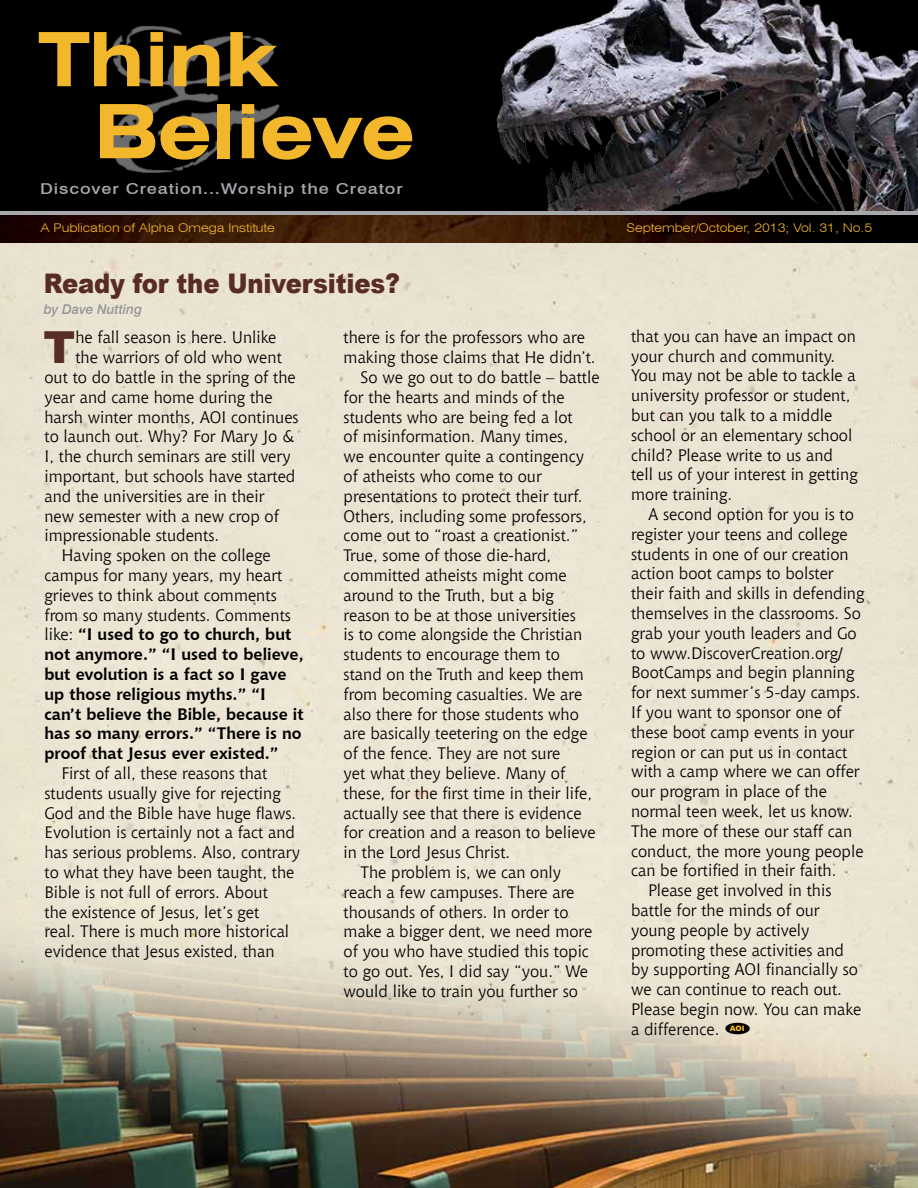
<style>
.page{position:relative;width:918px;height:1188px;background:#fff}
.page>*{position:absolute;margin:0;border:0;box-sizing:border-box;transform-origin:0 0}
.t1{font:700 expanded 75px/72px "Swiss 721 BT";color:#f3b72b}
.t2{font:900 44.1px "Arial";color:#582b24}
.t3{font:900 27px "Arial";letter-spacing:-.005em;color:#582b24;scale:.9 1}
.t4{font:16.5px/19.8px "Chianti BT";color:#000}
.t5{font:700 16.5px "Chianti BT";color:#000}
.t6{font:500 15px "Swiss 721 BT";letter-spacing:.05em;color:#a5a8ac;scale:1.2 1}
.t7{font:italic 500 13.5px "Swiss 721 BT";color:#939598}
.t8{font:300 expanded 12px "Swiss 721 BT";color:#f3b72b}
.s1{font-weight:400}
</style>
<div class="page">
<div style="left:0;top:243px;width:918px;height:506px;background:#ebe4d2"></div>
<img style="left:0;top:749px;width:918px;height:439px">
<div style="left:0;top:0;width:918px;height:219px;background:#000"></div>
<img style="left:496px;top:0;width:422px;height:211px">
<img style="left:0;top:214px;width:918px;height:29px">
<div style="left:726px;top:1024px;width:23px;height:10px;background:#000;border-radius:50%"></div>
<div style="left:725px;top:1023px;width:25px;height:11px;border:2px solid #000;border-radius:50%"></div>
<img style="left:109px;top:26px;width:171px;height:147px">
<hr style="left:0;top:211px;width:918px;height:3px;background:#a6a8ab">
<h1 class="t1" style="left:94px;top:23px;width:322px;text-indent:-55px">Think<br>Believe</h1>
<p class="t6" style="left:40px;top:179px;width:304px">Discover Creation...Worship the Creator</p>
<p class="t8" style="left:40px;top:221px;width:236px">A Publication of Alpha Omega Institute</p>
<p class="t8" style="left:626px;top:221px;width:247px">September/October, 2013; Vol. 31, No.5</p>
<h3 class="t3" style="left:44px;top:264px;width:397px">Ready for the Universities?</h3>
<p class="t7" style="left:44px;top:301px;width:100px">by Dave Nutting</p>
<p class="t4" style="left:344px;top:327px;width:243px">there is for the professors who are</p>
<p class="t4" style="left:344px;top:347px;width:254px">making those claims that He didn’t.</p>
<p class="t4" style="left:361px;top:367px;width:241px">So we go out to do battle – battle</p>
<p class="t4" style="left:344px;top:386px;width:222px">for the hearts and minds of the</p>
<p class="t4" style="left:344px;top:406px;width:231px">students who are being fed a lot</p>
<p class="t4" style="left:344px;top:426px;width:226px">of misinformation. Many times,</p>
<p class="t4" style="left:344px;top:446px;width:242px">we encounter quite a contingency</p>
<p class="t4" style="left:344px;top:466px;width:200px">of atheists who come to our</p>
<p class="t4" style="left:344px;top:485px;width:240px">presentations to protect their turf.</p>
<p class="t4" style="left:344px;top:505px;width:245px">Others, including some professors,</p>
<p class="t4" style="left:344px;top:525px;width:236px">come out to “roast a creationist.”</p>
<p class="t4" style="left:344px;top:545px;width:209px">True, some of those die-hard,</p>
<p class="t4" style="left:344px;top:565px;width:225px">committed atheists might come</p>
<p class="t4" style="left:344px;top:584px;width:212px">around to the Truth, but a big</p>
<p class="t4" style="left:344px;top:604px;width:234px">reason to be at those universities</p>
<p class="t4" style="left:344px;top:624px;width:240px">is to come alongside the Christian</p>
<p class="t4" style="left:344px;top:644px;width:218px">students to encourage them to</p>
<p class="t4" style="left:344px;top:664px;width:242px">stand on the Truth and keep them</p>
<p class="t4" style="left:344px;top:683px;width:240px">from becoming casualties. We are</p>
<p class="t4" style="left:344px;top:703px;width:237px">also there for those students who</p>
<p class="t4" style="left:344px;top:723px;width:245px">are basically teetering on the edge</p>
<p class="t4" style="left:344px;top:743px;width:218px">of the fence. They are not sure</p>
<p class="t4" style="left:344px;top:763px;width:223px">yet what they believe. Many of</p>
<p class="t4" style="left:344px;top:782px;width:250px">these, for the first time in their life,</p>
<p class="t4" style="left:344px;top:802px;width:240px">actually see that there is evidence</p>
<p class="t4" style="left:344px;top:822px;width:254px">for creation and a reason to believe</p>
<p class="t4" style="left:344px;top:842px;width:168px">in the Lord Jesus Christ.</p>
<p class="t4" style="left:361px;top:862px;width:202px">The problem is, we can only</p>
<p class="t4" style="left:344px;top:881px;width:232px">reach a few campuses. There are</p>
<p class="t4" style="left:344px;top:901px;width:226px">thousands of others. In order to</p>
<p class="t4" style="left:344px;top:921px;width:250px">make a bigger dent, we need more</p>
<p class="t4" style="left:344px;top:941px;width:247px">of you who have studied this topic</p>
<p class="t4" style="left:344px;top:961px;width:246px">to go out. Yes, I did say “you.” We</p>
<p class="t4" style="left:344px;top:980px;width:236px">would like to train you further so</p>
<h2 class="t2" style="left:43px;top:315px;width:33px">T</h2>
<p class="t4" style="left:75px;top:327px;width:203px">he fall season is here. Unlike</p>
<p class="t4" style="left:75px;top:347px;width:208px">the warriors of old who went</p>
<p class="t4" style="left:44px;top:367px;width:253px">out to do battle in the spring of the</p>
<p class="t4" style="left:44px;top:386px;width:230px">year and came home during the</p>
<p class="t4" style="left:44px;top:406px;width:256px">harsh winter months, AOI continues</p>
<p class="t4" style="left:44px;top:426px;width:251px">to launch out. Why? For Mary Jo &amp;</p>
<p class="t4" style="left:44px;top:446px;width:248px">I, the church seminars are still very</p>
<p class="t4" style="left:44px;top:466px;width:252px">important, but schools have started</p>
<p class="t4" style="left:44px;top:485px;width:222px">and the universities are in their</p>
<p class="t4" style="left:44px;top:505px;width:236px">new semester with a new crop of</p>
<p class="t4" style="left:44px;top:525px;width:176px">impressionable students.</p>
<p class="t4" style="left:61px;top:545px;width:211px">Having spoken on the college</p>
<p class="t4" style="left:44px;top:565px;width:239px">campus for many years, my heart</p>
<p class="t4" style="left:44px;top:584px;width:234px">grieves to think about comments</p>
<p class="t4" style="left:44px;top:604px;width:248px">from so many students. Comments</p>
<p class="t5" style="left:44px;top:623px;width:249px"><span class="s1">like:</span> “I used to go to church, but</p>
<p class="t5" style="left:44px;top:643px;width:261px">not anymore.” “I used to believe,</p>
<p class="t5" style="left:44px;top:663px;width:244px">but evolution is a fact so I gave</p>
<p class="t5" style="left:44px;top:682px;width:223px">up those religious myths.” “I</p>
<p class="t5" style="left:44px;top:702px;width:261px">can’t believe the Bible, because it</p>
<p class="t5" style="left:44px;top:722px;width:259px">has so many errors.” “There is no</p>
<p class="t5" style="left:44px;top:742px;width:236px">proof that Jesus ever existed.”</p>
<p class="t4" style="left:44px;top:763px;width:257px;text-indent:17px">First of all, these reasons that students usually give for rejecting God and the Bible have huge flaws.<br>Evolution is certainly not a fact and has serious problems. Also, contrary to what they have been taught, the Bible is not full of errors. About<br>the existence of Jesus, let’s get<br>real. There is much more historical evidence that Jesus existed, than</p>
<p class="t4" style="left:631px;top:326px;width:228px">that you can have an impact on your church and community.<br>You may not be able to tackle a university professor or student, but can you talk to a middle school or an elementary school child? Please write to us and tell us of your interest in getting more training.</p>
<p class="t4" style="left:648px;top:504px;width:207px">A second option for you is to</p>
<p class="t4" style="left:631px;top:524px;width:218px">register your teens and college</p>
<p class="t4" style="left:631px;top:543px;width:219px">students in one of our creation</p>
<p class="t4" style="left:631px;top:563px;width:204px">action boot camps to bolster</p>
<p class="t4" style="left:631px;top:583px;width:235px">their faith and skills in defending</p>
<p class="t4" style="left:631px;top:603px;width:231px">themselves in the classrooms. So</p>
<p class="t4" style="left:631px;top:623px;width:227px">grab your youth leaders and Go</p>
<p class="t4" style="left:631px;top:642px;width:213px">to www.DiscoverCreation.org/</p>
<p class="t4" style="left:631px;top:662px;width:225px">BootCamps and begin planning</p>
<p class="t4" style="left:631px;top:682px;width:231px">for next summer’s 5-day camps.</p>
<p class="t4" style="left:631px;top:702px;width:212px">If you want to sponsor one of</p>
<p class="t4" style="left:631px;top:722px;width:225px">these boot camp events in your</p>
<p class="t4" style="left:631px;top:741px;width:218px">region or can put us in contact</p>
<p class="t4" style="left:631px;top:761px;width:230px">with a camp where we can offer</p>
<p class="t4" style="left:631px;top:781px;width:197px">our program in place of the</p>
<p class="t4" style="left:631px;top:801px;width:223px">normal teen week, let us know.</p>
<p class="t4" style="left:631px;top:821px;width:223px">The more of these our staff can</p>
<p class="t4" style="left:631px;top:840px;width:234px">conduct, the more young people</p>
<p class="t4" style="left:631px;top:860px;width:207px">can be fortified in their faith.</p>
<p class="t4" style="left:648px;top:880px;width:185px">Please get involved in this</p>
<p class="t4" style="left:631px;top:900px;width:190px">battle for the minds of our</p>
<p class="t4" style="left:631px;top:920px;width:180px">young people by actively</p>
<p class="t4" style="left:631px;top:939px;width:214px">promoting these activities and</p>
<p class="t4" style="left:631px;top:959px;width:228px">by supporting AOI financially so</p>
<p class="t4" style="left:631px;top:979px;width:212px">we can continue to reach out.</p>
<p class="t4" style="left:631px;top:999px;width:232px">Please begin now. You can make</p>
<p class="t4" style="left:631px;top:1019px;width:115px">a difference. <sup>AOI</sup></p>
</div>
